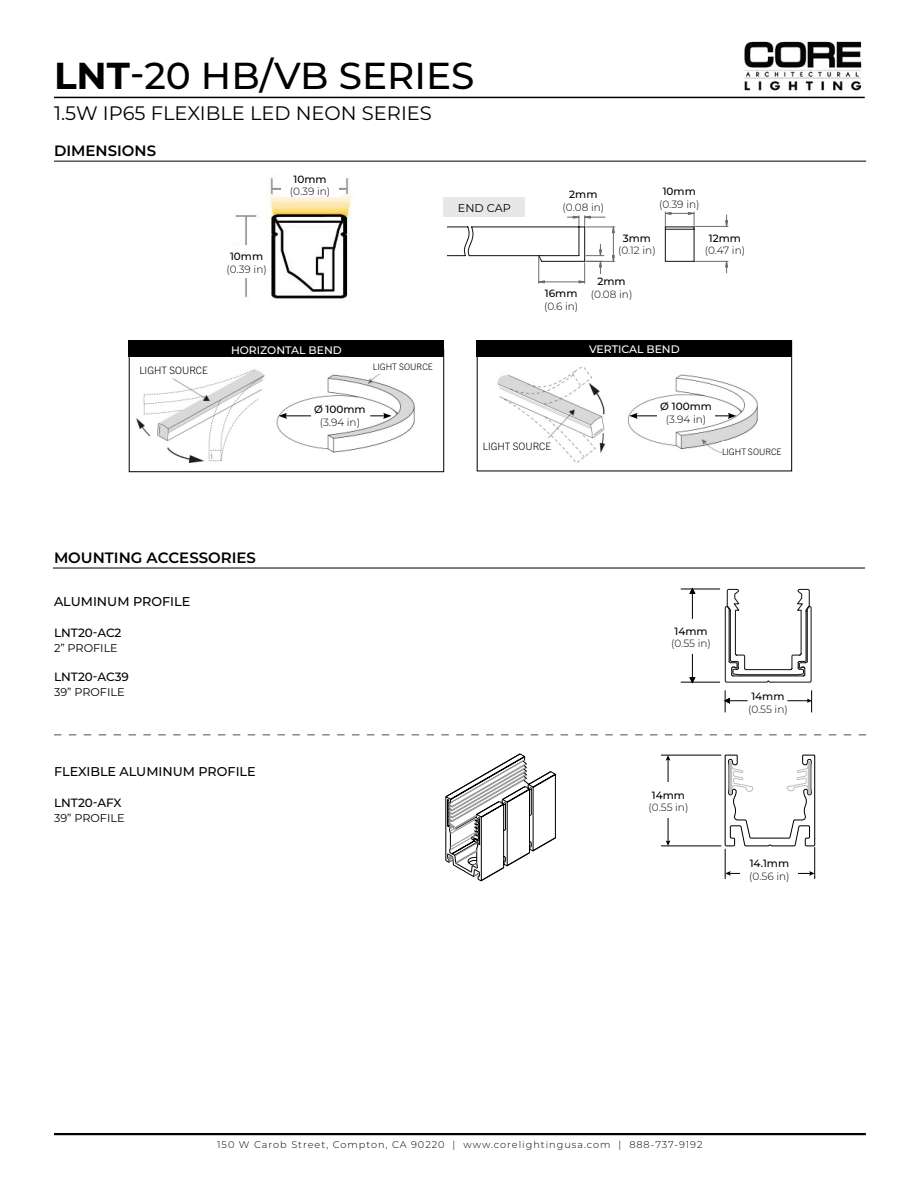
<style>
.page{position:relative;width:918px;height:1188px;background:#fff}
.page>*{position:absolute;margin:0;border:0;box-sizing:border-box;transform-origin:0 0}
.t1{font:500 37.5px "Montserrat";color:#000}
.t2{font:19.5px "Montserrat";color:#000}
.t3{font:600 15px "Montserrat";color:#000}
.t4{font:500 12.75px "Montserrat";color:#000}
.t5{font:500 12px "Montserrat";color:#000}
.t6{font:11.25px "Montserrat";color:#000}
.t7{font:500 10.8px "Montserrat";color:#fff}
.t8{font:300 10.5px "Montserrat";color:#000}
.t9{font:500 10.5px "Montserrat";color:#000}
.t10{font:300 10.2px "Trade Gothic Next LT Pro";color:#000}
.t11{font:300 9.75px "Montserrat";letter-spacing:.1em;color:#000}
.t12{font:300 9px "Trade Gothic Next LT Pro";color:#000}
.s1{font-weight:700}
</style>
<div class="page">
<img style="left:744px;top:41px;width:118px;height:50px">
<hr style="left:54px;top:97px;width:811px;height:1px;background:#000">
<hr style="left:54px;top:1133px;width:812px;height:2px;background:#000">
<hr style="left:725px;top:849px;width:1px;height:30px;background:#000101">
<hr style="left:814px;top:847px;width:1px;height:32px;background:#000101">
<hr style="left:729px;top:873px;width:82px;height:1px;background:#000101">
<svg style="left:725px;top:871px;width:6px;height:5px"></svg>
<hr style="left:661px;top:846px;width:60px;height:1px;background:#000101">
<hr style="left:661px;top:755px;width:60px;height:1px;background:#000101">
<hr style="left:668px;top:759px;width:1px;height:83px;background:#000101">
<svg style="left:666px;top:840px;width:4px;height:6px"></svg>
<svg style="left:666px;top:755px;width:4px;height:6px"></svg>
<svg style="left:809px;top:871px;width:7px;height:7px"></svg>
<svg style="left:724px;top:754px;width:92px;height:93px"></svg>
<hr style="left:695px;top:226px;width:33px;height:1px;background:#6b6b6e">
<hr style="left:695px;top:261px;width:33px;height:1px;background:#6b6b6e">
<svg style="left:724px;top:260px;width:5px;height:13px"></svg>
<svg style="left:724px;top:215px;width:5px;height:12px"></svg>
<svg style="left:447px;top:211px;width:254px;height:73px"></svg>
<hr style="left:54px;top:161px;width:812px;height:1px;background:#000">
<img style="left:235px;top:177px;width:117px;height:122px">
<div style="left:222px;top:246px;width:49px;height:32px;background:#fff"></div>
<div style="left:282px;top:172px;width:57px;height:24px;background:#fff"></div>
<hr style="left:53px;top:568px;width:812px;height:1px;background:#000">
<div style="left:640px;top:782px;width:57px;height:36px;background:#fff"></div>
<div style="left:741px;top:856px;width:57px;height:24px;background:#fff"></div>
<img style="left:624px;top:356px;width:134px;height:98px">
<img style="left:488px;top:356px;width:119px;height:107px">
<div style="left:480px;top:438px;width:74px;height:15px;background:#fff"></div>
<div style="left:744px;top:338px;width:25px;height:27px;background:#fff"></div>
<div style="left:722px;top:441px;width:60px;height:21px;background:#fff"></div>
<div style="left:477px;top:340px;width:315px;height:16px;background:#000"></div>
<img style="left:276px;top:374px;width:139px;height:79px">
<img style="left:136px;top:369px;width:129px;height:94px">
<div style="left:135px;top:362px;width:77px;height:15px;background:#fff"></div>
<div style="left:404px;top:356px;width:25px;height:28px;background:#fff"></div>
<div style="left:129px;top:349px;width:315px;height:123px;border:1px solid #000"></div>
<div style="left:129px;top:341px;width:315px;height:16px;background:#000"></div>
<svg style="left:279px;top:413px;width:32px;height:6px"></svg>
<svg style="left:629px;top:413px;width:28px;height:6px"></svg>
<svg style="left:370px;top:413px;width:22px;height:6px"></svg>
<svg style="left:715px;top:413px;width:21px;height:6px"></svg>
<div style="left:311px;top:402px;width:58px;height:25px;background:#fff"></div>
<div style="left:657px;top:399px;width:58px;height:25px;background:#fff"></div>
<svg style="left:54px;top:735px;width:812px;height:1px"></svg>
<div style="left:618px;top:231px;width:38px;height:24px;background:#fff"></div>
<div style="left:561px;top:187px;width:45px;height:25px;background:#fff"></div>
<div style="left:589px;top:274px;width:45px;height:25px;background:#fff"></div>
<svg style="left:787px;top:690px;width:25px;height:22px"></svg>
<svg style="left:725px;top:690px;width:23px;height:22px"></svg>
<hr style="left:681px;top:682px;width:39px;height:1px;background:#000">
<hr style="left:681px;top:589px;width:39px;height:1px;background:#000">
<svg style="left:688px;top:654px;width:9px;height:30px"></svg>
<hr style="left:692px;top:589px;width:1px;height:30px;background:#000">
<svg style="left:688px;top:587px;width:9px;height:8px"></svg>
<svg style="left:724px;top:588px;width:88px;height:95px"></svg>
<svg style="left:445px;top:753px;width:111px;height:129px"></svg>
<div style="left:444px;top:197px;width:81px;height:19px;background:#e6e7e8"></div>
<h1 class="t1" style="left:54px;top:50px;width:422px"><span class="s1">LNT</span>-20 HB/VB SERIES</h1>
<h2 class="t2" style="left:54px;top:99px;width:379px">1.5W IP65 FLEXIBLE LED NEON SERIES</h2>
<h3 class="t3" style="left:54px;top:140px;width:104px">DIMENSIONS</h3>
<p class="t9" style="left:230px;top:249px;width:35px">10mm</p>
<p class="t8" style="left:226px;top:262px;width:42px">(0.39 in)</p>
<p class="t9" style="left:294px;top:172px;width:35px">10mm</p>
<p class="t8" style="left:290px;top:185px;width:42px">(0.39 in)</p>
<p class="t6" style="left:458px;top:201px;width:54px">END CAP</p>
<p class="t7" style="left:231px;top:343px;width:112px">HORIZONTAL BEND</p>
<p class="t10" style="left:139px;top:363px;width:70px">LIGHT SOURCE</p>
<p class="t12" style="left:373px;top:360px;width:61px">LIGHT SOURCE</p>
<p class="t9" style="left:314px;top:402px;width:53px">Ø 100mm</p>
<p class="t8" style="left:320px;top:415px;width:42px">(3.94 in)</p>
<p class="t9" style="left:569px;top:187px;width:30px">2mm</p>
<p class="t8" style="left:563px;top:200px;width:43px">(0.08 in)</p>
<p class="t9" style="left:663px;top:184px;width:35px">10mm</p>
<p class="t8" style="left:659px;top:197px;width:42px">(0.39 in)</p>
<p class="t9" style="left:623px;top:231px;width:30px">3mm</p>
<p class="t8" style="left:618px;top:244px;width:39px">(0.12 in)</p>
<p class="t9" style="left:709px;top:231px;width:34px">12mm</p>
<p class="t8" style="left:705px;top:244px;width:42px">(0.47 in)</p>
<p class="t9" style="left:598px;top:274px;width:30px">2mm</p>
<p class="t9" style="left:545px;top:286px;width:34px">16mm</p>
<p class="t8" style="left:591px;top:287px;width:43px">(0.08 in)</p>
<p class="t8" style="left:544px;top:299px;width:36px">(0.6 in)</p>
<p class="t7" style="left:589px;top:342px;width:92px">VERTICAL BEND</p>
<p class="t9" style="left:660px;top:399px;width:53px">Ø 100mm</p>
<p class="t8" style="left:666px;top:412px;width:42px">(3.94 in)</p>
<h3 class="t3" style="left:54px;top:547px;width:204px">MOUNTING ACCESSORIES</h3>
<p class="t4" style="left:54px;top:593px;width:138px">ALUMINUM PROFILE</p>
<p class="t5" style="left:54px;top:625px;width:69px">LNT20-AC2</p>
<p class="t6" style="left:54px;top:641px;width:65px">2” PROFILE</p>
<p class="t5" style="left:54px;top:669px;width:76px">LNT20-AC39</p>
<p class="t6" style="left:54px;top:685px;width:72px">39” PROFILE</p>
<p class="t4" style="left:54px;top:763px;width:203px">FLEXIBLE ALUMINUM PROFILE</p>
<p class="t5" style="left:54px;top:794px;width:69px">LNT20-AFX</p>
<p class="t6" style="left:54px;top:810px;width:72px">39” PROFILE</p>
<p class="t10" style="left:483px;top:439px;width:70px">LIGHT SOURCE</p>
<p class="t12" style="left:722px;top:445px;width:61px">LIGHT SOURCE</p>
<p class="t9" style="left:674px;top:624px;width:35px">14mm</p>
<p class="t8" style="left:671px;top:636px;width:41px">(0.55 in)</p>
<p class="t9" style="left:652px;top:788px;width:35px">14mm</p>
<p class="t8" style="left:649px;top:800px;width:41px">(0.55 in)</p>
<p class="t9" style="left:751px;top:689px;width:35px">14mm</p>
<p class="t8" style="left:748px;top:702px;width:41px">(0.55 in)</p>
<p class="t9" style="left:750px;top:856px;width:41px">14.1mm</p>
<p class="t8" style="left:749px;top:869px;width:42px">(0.56 in)</p>
<p class="t11" style="left:217px;top:1138px;width:487px">150 W Carob Street, Compton, CA 90220 | www.corelightingusa.com | 888-737-9192</p>
</div>
